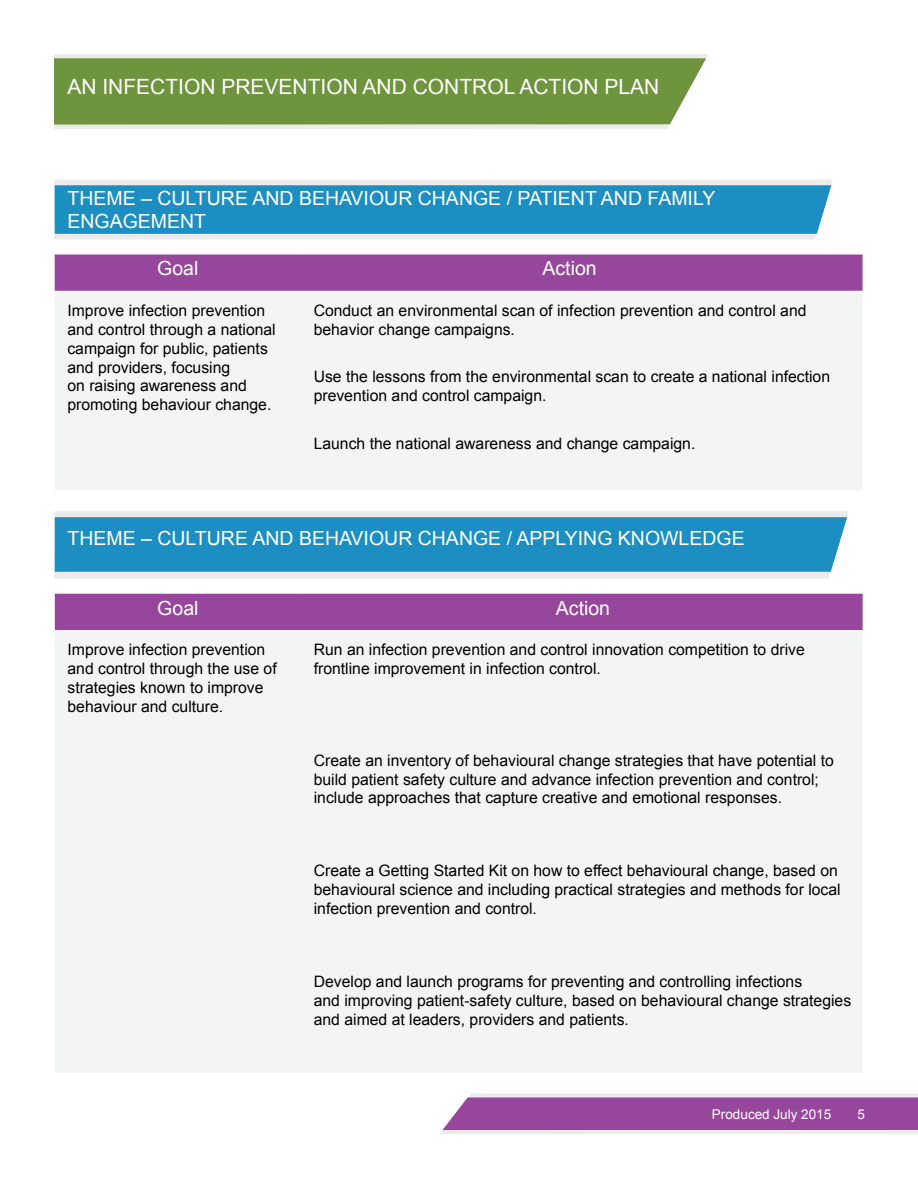
<style>
.page{position:relative;width:918px;height:1188px;background:#fff}
.page>*{position:absolute;margin:0;border:0;box-sizing:border-box;transform-origin:0 0}
.t1{font:21px "Arial";color:#fff}
.t2{font:19.5px/23.4px "Arial";color:#fff}
.t3{font:15.75px/18.9px "Arial";color:#000}
.t4{font:13.5px "Arial";color:#fff}
</style>
<div class="page">
<div style="left:54px;top:54px;width:654px;height:75px;background:#ebebec"></div>
<div style="left:54px;top:58px;width:652px;height:67px;background:#6e943d"></div>
<div style="left:54px;top:180px;width:778px;height:59px;background:#ebebec"></div>
<div style="left:55px;top:256px;width:808px;height:35px;background:#97479b"></div>
<div style="left:55px;top:291px;width:807px;height:199px;background:#f3f4f4"></div>
<hr style="left:55px;top:255px;width:246px;height:1px;background:#97479b">
<hr style="left:301px;top:255px;width:531px;height:1px;background:#97479b">
<hr style="left:832px;top:255px;width:31px;height:1px;background:#97479b">
<div style="left:55px;top:185px;width:776px;height:49px;background:#1c8ec1"></div>
<div style="left:54px;top:511px;width:794px;height:68px;background:#ebebec"></div>
<div style="left:55px;top:517px;width:792px;height:55px;background:#1c8ec1"></div>
<div style="left:55px;top:630px;width:808px;height:442px;background:#f3f4f4"></div>
<div style="left:55px;top:594px;width:808px;height:36px;background:#97479b"></div>
<svg style="left:440px;top:1093px;width:478px;height:41px;background:#ab6dae"></svg>
<h1 class="t1" style="left:67px;top:73px;width:593px">AN INFECTION PREVENTION AND CONTROL ACTION PLAN</h1>
<p class="t2" style="left:68px;top:187px;width:649px">THEME – CULTURE AND BEHAVIOUR CHANGE / PATIENT AND FAMILY<br>ENGAGEMENT</p>
<p class="t2" style="left:157px;top:257px;width:43px">Goal</p>
<p class="t2" style="left:543px;top:257px;width:56px">Action</p>
<p class="t3" style="left:67px;top:301px;width:210px">Improve infection prevention and control through a national campaign for public, patients and providers, focusing<br>on raising awareness and promoting behaviour change.</p>
<p class="t3" style="left:314px;top:301px;width:494px">Conduct an environmental scan of infection prevention and control and behavior change campaigns.</p>
<p class="t3" style="left:314px;top:368px;width:518px">Use the lessons from the environmental scan to create a national infection prevention and control campaign.</p>
<p class="t3" style="left:314px;top:434px;width:383px">Launch the national awareness and change campaign.</p>
<p class="t2" style="left:68px;top:526px;width:679px">THEME – CULTURE AND BEHAVIOUR CHANGE / APPLYING KNOWLEDGE</p>
<p class="t2" style="left:157px;top:596px;width:43px">Goal</p>
<p class="t2" style="left:556px;top:596px;width:56px">Action</p>
<p class="t3" style="left:68px;top:640px;width:211px">Improve infection prevention and control through the use of strategies known to improve behaviour and culture.</p>
<p class="t3" style="left:314px;top:640px;width:493px">Run an infection prevention and control innovation competition to drive frontline improvement in infection control.</p>
<p class="t3" style="left:314px;top:751px;width:522px">Create an inventory of behavioural change strategies that have potential to build patient safety culture and advance infection prevention and control; include approaches that capture creative and emotional responses.</p>
<p class="t3" style="left:314px;top:862px;width:528px">Create a Getting Started Kit on how to effect behavioural change, based on behavioural science and including practical strategies and methods for local infection prevention and control.</p>
<p class="t3" style="left:314px;top:972px;width:539px">Develop and launch programs for preventing and controlling infections<br>and improving patient-safety culture, based on behavioural change strategies and aimed at leaders, providers and patients.</p>
<p class="t4" style="left:712px;top:1105px;width:121px">Produced July 2015</p>
<p class="t4" style="left:857px;top:1105px;width:9px">5</p>
</div>
